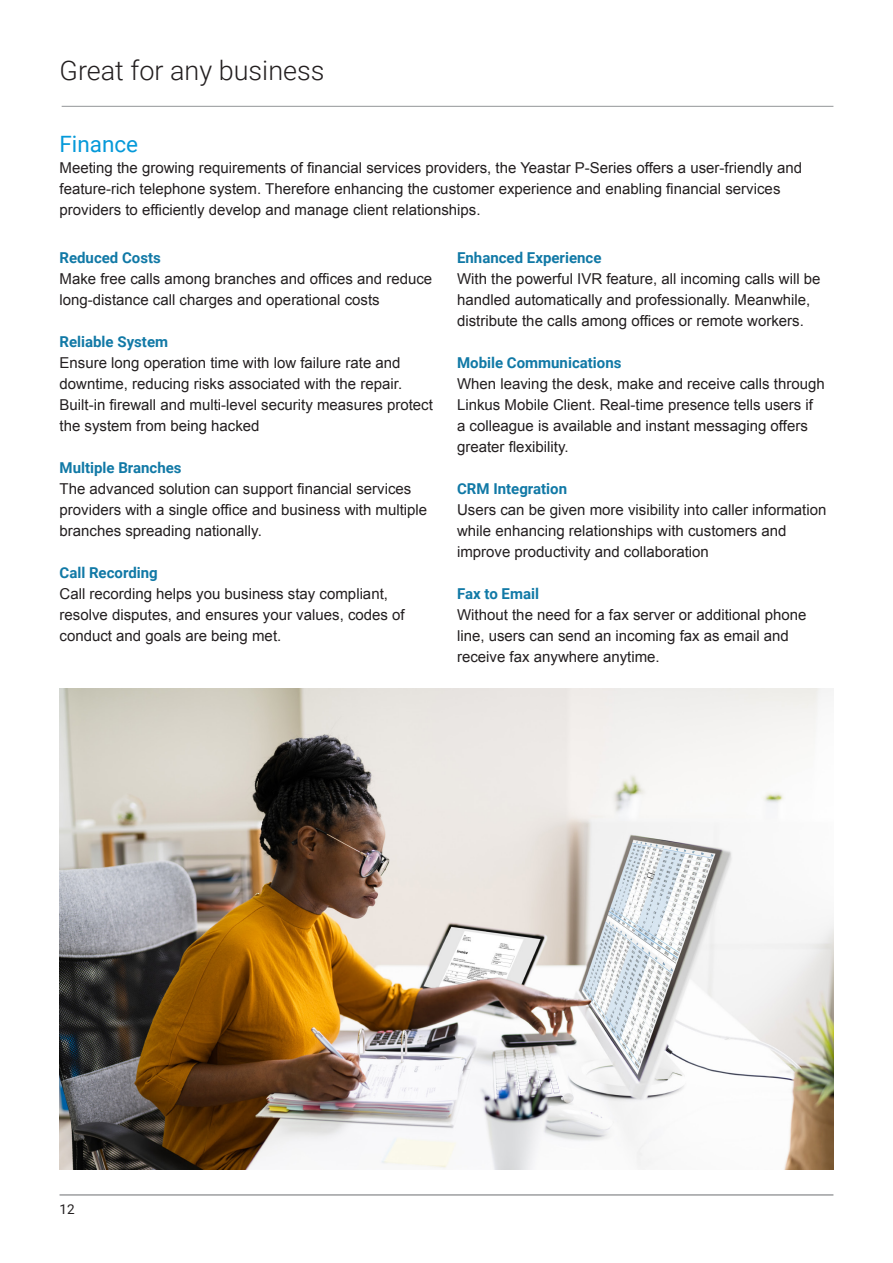
<style>
.page{position:relative;width:893px;height:1263px;background:#fff}
.page>*{position:absolute;margin:0;border:0;box-sizing:border-box;transform-origin:0 0}
.t1{font:300 27px "Roboto";color:#231f20}
.t2{font:22.5px "Roboto";color:#0599d9}
.t3{font:15px/21px "Arial";color:#231f20}
.t4{font:700 15px "Roboto";color:#1179a6}
.t5{font:13.5px "Roboto";color:#231f20}
</style>
<div class="page">
<hr style="left:60px;top:1195px;width:773px;height:1px;background:#6c6d70">
<hr style="left:62px;top:106px;width:771px;height:1px;background:#939598">
<img style="left:60px;top:689px;width:773px;height:480px">
<p class="t1" style="left:60px;top:51px;width:266px">Great for any business</p>
<p class="t2" style="left:60px;top:128px;width:80px">Finance</p>
<p class="t3" style="left:60px;top:157px;width:744px">Meeting the growing requirements of financial services providers, the Yeastar P-Series offers a user-friendly and feature-rich telephone system. Therefore enhancing the customer experience and enabling financial services providers to efficiently develop and manage client relationships.</p>
<p class="t4" style="left:60px;top:247px;width:103px">Reduced Costs</p>
<p class="t3" style="left:60px;top:269px;width:374px">Make free calls among branches and offices and reduce long-distance call charges and operational costs</p>
<p class="t4" style="left:60px;top:331px;width:110px">Reliable System</p>
<p class="t3" style="left:60px;top:353px;width:375px">Ensure long operation time with low failure rate and downtime, reducing risks associated with the repair.<br>Built-in firewall and multi-level security measures protect the system from being hacked</p>
<p class="t4" style="left:60px;top:457px;width:124px">Multiple Branches</p>
<p class="t3" style="left:60px;top:479px;width:369px">The advanced solution can support financial services providers with a single office and business with multiple branches spreading nationally.</p>
<p class="t4" style="left:60px;top:562px;width:100px">Call Recording</p>
<p class="t3" style="left:60px;top:584px;width:347px">Call recording helps you business stay compliant, resolve disputes, and ensures your values, codes of conduct and goals are being met.</p>
<p class="t4" style="left:457px;top:247px;width:146px">Enhanced Experience</p>
<p class="t3" style="left:457px;top:269px;width:365px">With the powerful IVR feature, all incoming calls will be handled automatically and professionally. Meanwhile, distribute the calls among offices or remote workers.</p>
<p class="t4" style="left:457px;top:352px;width:166px">Mobile Communications</p>
<p class="t3" style="left:457px;top:374px;width:369px">When leaving the desk, make and receive calls through</p>
<p class="t3" style="left:457px;top:395px;width:357px">Linkus Mobile Client. Real-time presence tells users if a colleague is available and instant messaging offers greater flexibility.</p>
<p class="t4" style="left:457px;top:478px;width:111px">CRM Integration</p>
<p class="t3" style="left:457px;top:500px;width:371px">Users can be given more visibility into caller information while enhancing relationships with customers and improve productivity and collaboration</p>
<p class="t4" style="left:457px;top:583px;width:83px">Fax to Email</p>
<p class="t3" style="left:457px;top:605px;width:351px">Without the need for a fax server or additional phone line, users can send an incoming fax as email and receive fax anywhere anytime.</p>
<p class="t5" style="left:60px;top:1199px;width:17px">12</p>
</div>
